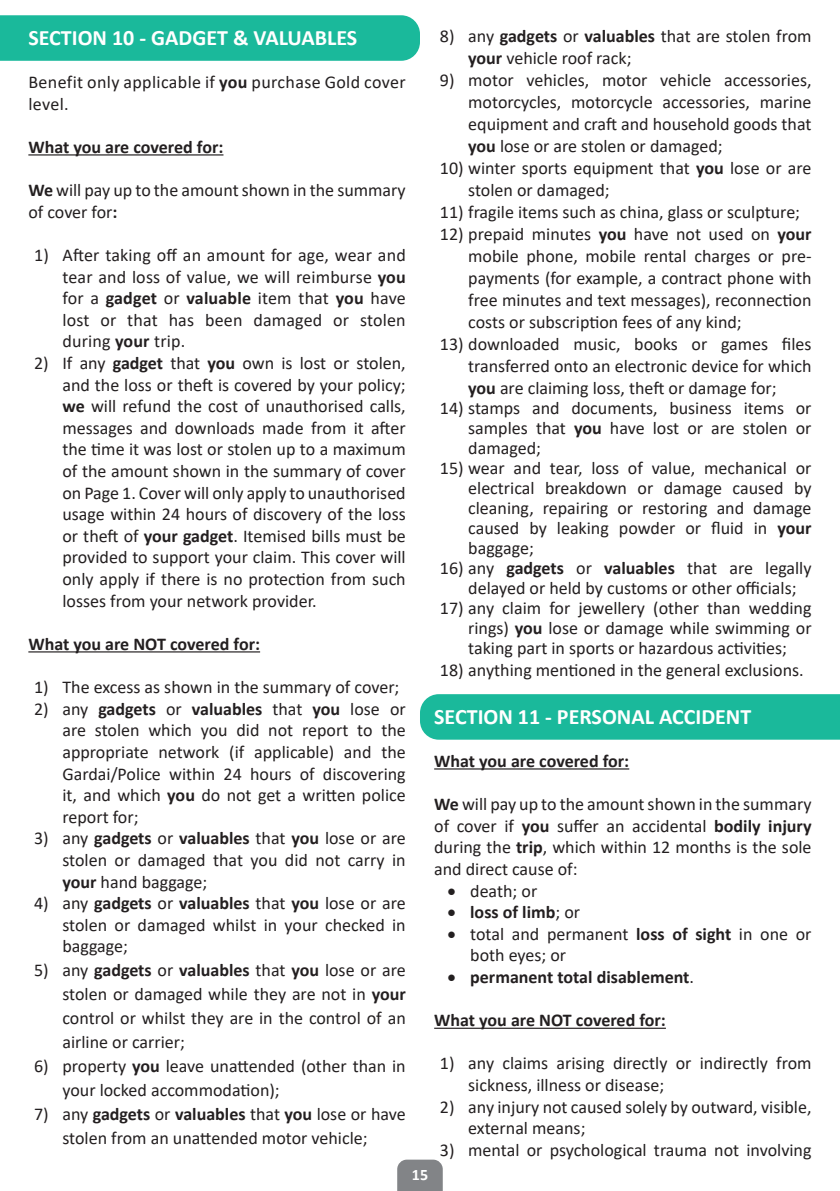
<style>
.page{position:relative;width:840px;height:1191px;background:#fff}
.page>*{position:absolute;margin:0;border:0;box-sizing:border-box;transform-origin:0 0}
.Default{font:700 22px "Calibri";color:#fff}
.t1{font:18px/21.6px "Calibri";color:#231f20;text-align:justify}
.t2{font:700 18px "Calibri";color:#231f20}
.t3{font:18px/21.6px "Calibri";letter-spacing:.02em;color:#231f20}
.t4{font:700 16px "Calibri";color:#fff}
.s1{font-weight:700}
.s2{font-weight:400}
</style>
<div class="page">
<div style="left:0;top:15px;width:420px;height:46px;background:#1ab99b"></div>
<div style="left:420px;top:694px;width:419px;height:45px;background:#1ab99b"></div>
<hr style="left:28px;top:154px;width:195px;height:1px;background:#231f20">
<hr style="left:28px;top:651px;width:232px;height:1px;background:#231f20">
<hr style="left:434px;top:768px;width:195px;height:1px;background:#231f20">
<hr style="left:434px;top:1027px;width:231px;height:1px;background:#231f20">
<svg style="left:397px;top:1159px;width:45px;height:32px"></svg>
<p class="Default" style="left:28px;top:22px;width:330px">SECTION 10 - GADGET &amp; VALUABLES</p>
<p class="t3" style="left:28px;top:71px;width:378px">Benefit only applicable if <span class="s1">you</span> purchase Gold cover level.</p>
<p class="t2" style="left:28px;top:134px;width:196px">What you are covered for:</p>
<p class="t1" style="left:28px;top:179px;width:379px"><span class="s1">We</span> will pay up to the amount shown in the summary of cover for<span class="s1">:</span></p>
<p class="t1" style="left:62px;top:244px;width:345px;text-indent:-28px">1) After taking off an amount for age, wear and tear and loss of value, we will reimburse <span class="s1">you </span>for a <span class="s1">gadget</span> or <span class="s1">valuable</span> item that <span class="s1">you</span> have lost or that has been damaged or stolen during <span class="s1">your</span> trip.</p>
<p class="t1" style="left:62px;top:352px;width:345px;text-indent:-28px">2) If any <span class="s1">gadget</span> that <span class="s1">you</span> own is lost or stolen, and the loss or theft is covered by your policy; <span class="s1">we</span> will refund the cost of unauthorised calls, messages and downloads made from it after the time it was lost or stolen up to a maximum of the amount shown in the summary of cover on Page 1. Cover will only apply to unauthorised usage within 24 hours of discovery of the loss or theft of <span class="s1">your gadget</span>. Itemised bills must be provided to support your claim. This cover will only apply if there is no protection from such losses from your network provider.</p>
<p class="t2" style="left:28px;top:631px;width:233px">What you are NOT covered for:</p>
<p class="t1" style="left:34px;top:676px;width:367px">1) The excess as shown in the summary of cover;</p>
<p class="t1" style="left:62px;top:697px;width:344px;text-indent:-28px">2) any <span class="s1">gadgets</span> or <span class="s1">valuables</span> that <span class="s1">you</span> lose or are stolen which you did not report to the appropriate network (if applicable) and the Gardai/Police within 24 hours of discovering it, and which <span class="s1">you</span> do not get a written police report for;</p>
<p class="t1" style="left:62px;top:827px;width:345px;text-indent:-28px">3) any <span class="s1">gadgets</span> or <span class="s1">valuables</span> that <span class="s1">you</span> lose or are stolen or damaged that you did not carry in <span class="s1">your</span> hand baggage;</p>
<p class="t1" style="left:62px;top:892px;width:345px;text-indent:-28px">4) any <span class="s1">gadgets</span> or <span class="s1">valuables</span> that <span class="s1">you</span> lose or are stolen or damaged whilst in your checked in baggage;</p>
<p class="t1" style="left:62px;top:958px;width:345px;line-height:24px;text-indent:-28px">5) any <span class="s1">gadgets</span> or <span class="s1">valuables</span> that <span class="s1">you</span> lose or are stolen or damaged while they are not in <span class="s1">your </span>control or whilst they are in the control of an airline or carrier;</p>
<p class="t1" style="left:62px;top:1054px;width:344px;line-height:24px;text-indent:-28px">6) property <span class="s1">you</span> leave unattended (other than in your locked accommodation);</p>
<p class="t1" style="left:34px;top:1102px;width:373px;line-height:24px;text-align:center">7) any <span class="s1">gadgets</span> or <span class="s1">valuables</span> that <span class="s1">you</span> lose or have stolen from an unattended motor vehicle;</p>
<p class="t1" style="left:468px;top:24px;width:344px;text-indent:-28px">8) any <span class="s1">gadgets</span> or <span class="s1">valuables</span> that are stolen from <span class="s1">your</span> vehicle roof rack;</p>
<p class="t1" style="left:468px;top:68px;width:345px;text-indent:-28px">9) motor vehicles, motor vehicle accessories, motorcycles, motorcycle accessories, marine equipment and craft and household goods that <span class="s1">you</span> lose or are stolen or damaged;</p>
<p class="t1" style="left:468px;top:156px;width:344px;text-indent:-28px">10) winter sports equipment that <span class="s1">you</span> lose or are stolen or damaged;</p>
<p class="t1" style="left:439px;top:201px;width:361px">11) fragile items such as china, glass or sculpture;</p>
<p class="t1" style="left:468px;top:222px;width:344px;text-indent:-28px">12) prepaid minutes <span class="s1">you</span> have not used on <span class="s1">your </span>mobile phone, mobile rental charges or pre&shy;payments (for example, a contract phone with free minutes and text messages), reconnection costs or subscription fees of any kind;</p>
<p class="t1" style="left:468px;top:332px;width:344px;text-indent:-28px">13) downloaded music, books or games files transferred onto an electronic device for which <span class="s1">you</span> are claiming loss, theft or damage for;</p>
<p class="t1" style="left:468px;top:397px;width:344px;line-height:20px;text-indent:-28px">14) stamps and documents, business items or samples that <span class="s1">you</span> have lost or are stolen or damaged;</p>
<p class="t1" style="left:468px;top:457px;width:345px;line-height:20px;text-indent:-28px">15) wear and tear, loss of value, mechanical or electrical breakdown or damage caused by cleaning, repairing or restoring and damage caused by leaking powder or fluid in <span class="s1">your </span>baggage;</p>
<p class="t1" style="left:468px;top:557px;width:344px;line-height:20px;text-indent:-28px">16) any <span class="s1">gadgets</span> or <span class="s1">valuables</span> that are legally delayed or held by customs or other officials;</p>
<p class="t1" style="left:468px;top:597px;width:344px;line-height:20px;text-indent:-28px">17) any claim for jewellery (other than wedding rings) <span class="s1">you</span> lose or damage while swimming or taking part in sports or hazardous activities;</p>
<p class="t1" style="left:439px;top:658px;width:365px">18) anything mentioned in the general exclusions.</p>
<p class="Default" style="left:434px;top:701px;width:318px">SECTION 11 - PERSONAL ACCIDENT</p>
<p class="t2" style="left:434px;top:748px;width:196px">What you are covered for:</p>
<p class="t1" style="left:434px;top:793px;width:379px"><span class="s1">We</span> will pay up to the amount shown in the summary of cover if <span class="s1">you</span> suffer an accidental <span class="s1">bodily injury </span>during the <span class="s1">trip</span>, which within 12 months is the sole and direct cause of:</p>
<p class="t1" style="left:447px;top:879px;width:91px">• death; or</p>
<p class="t2" style="left:447px;top:899px;width:134px">• loss of limb<span class="s2">; or</span></p>
<p class="t1" style="left:470px;top:922px;width:343px;text-indent:-23px">• total and permanent <span class="s1">loss of sight</span> in one or both eyes; or</p>
<p class="t2" style="left:447px;top:964px;width:248px">• permanent total disablement<span class="s2">.</span></p>
<p class="t2" style="left:434px;top:1007px;width:233px">What you are NOT covered for:</p>
<p class="t1" style="left:468px;top:1052px;width:344px;text-indent:-28px">1) any claims arising directly or indirectly from sickness, illness or disease;</p>
<p class="t1" style="left:468px;top:1095px;width:344px;text-indent:-28px">2) any injury not caused solely by outward, visible, external means;</p>
<p class="t1" style="left:439px;top:1138px;width:373px">3) mental or psychological trauma not involving</p>
<p class="t4" style="left:411px;top:1163px;width:18px">15</p>
</div>
